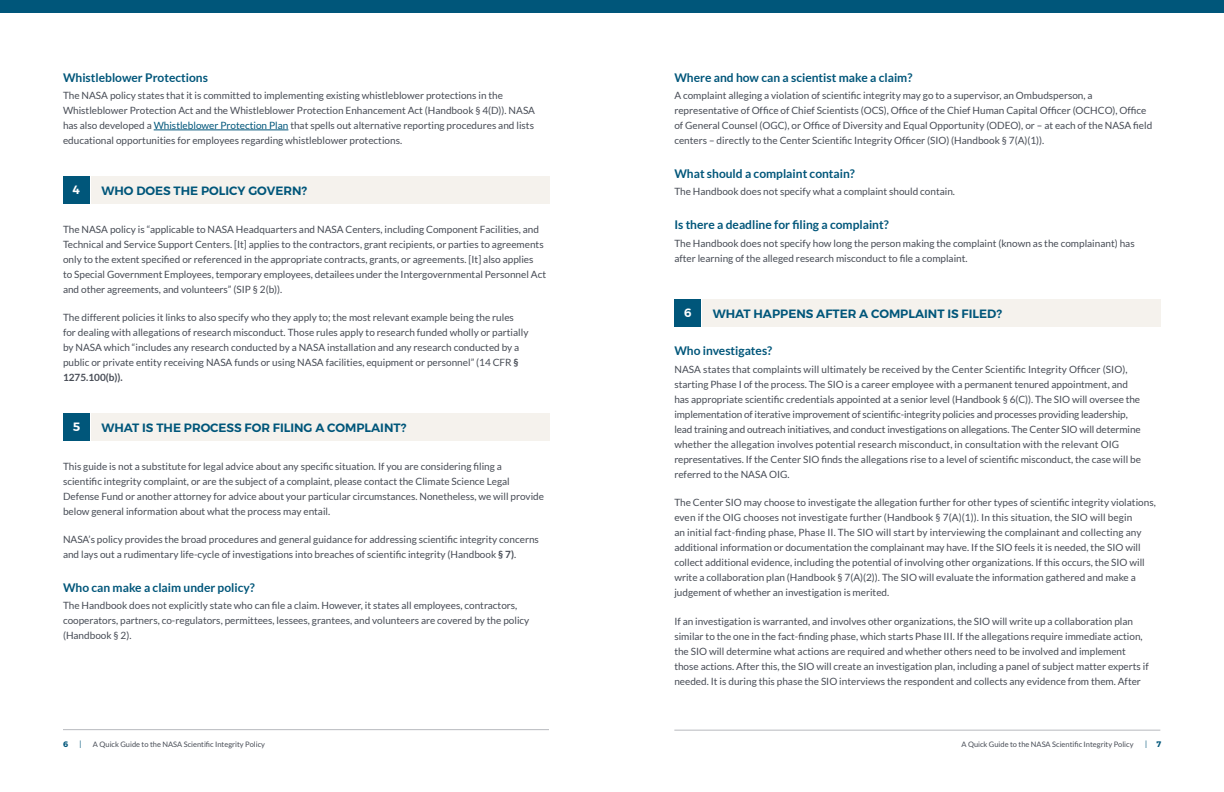
<style>
.page{position:relative;width:1224px;height:792px;background:#fff}
.page>*{position:absolute;margin:0;border:0;box-sizing:border-box;transform-origin:0 0}
.t1{font:700 12px "Lato";color:#00567a}
.t2{font:600 12px "Montserrat";color:#00567a}
.t3{font:600 12px "Montserrat";color:#fff}
.t4{font:10px/15px "Lato";color:#474c55}
.t5{font:300 8px "Montserrat";color:#00567a}
.t6{font:700 8px "Montserrat";color:#00567a}
.t7{font:7.5px "Lato";color:#474c55}
.s1{color:#00567a}
.s2{font-weight:700}
</style>
<div class="page">
<hr style="left:63px;top:729px;width:486px;height:1px;background:#b7b9be">
<hr style="left:674px;top:730px;width:486px;height:1px;background:#b7b9be">
<div style="left:0;top:0;width:620px;height:13px;background:#00567a"></div>
<div style="left:612px;top:0;width:612px;height:13px;background:#00567a"></div>
<div style="left:702px;top:299px;width:459px;height:28px;background:#f5f2ed"></div>
<div style="left:674px;top:299px;width:27px;height:28px;background:#00567a"></div>
<hr style="left:154px;top:130px;width:134px;height:1px;background:#00567a">
<div style="left:91px;top:176px;width:459px;height:28px;background:#f5f2ed"></div>
<div style="left:63px;top:176px;width:27px;height:28px;background:#00567a"></div>
<div style="left:91px;top:413px;width:459px;height:28px;background:#f5f2ed"></div>
<div style="left:63px;top:413px;width:27px;height:28px;background:#00567a"></div>
<p class="t1" style="left:63px;top:70px;width:146px">Whistleblower Protections</p>
<p class="t4" style="left:63px;top:88px;width:474px">The NASA policy states that it is committed to implementing existing whistleblower protections in the Whistleblower Protection Act and the Whistleblower Protection Enhancement Act (Handbook § 4(D)). NASA has also developed a <span class="s1">Whistleblower Protection Plan</span> that spells out alternative reporting procedures and lists educational opportunities for employees regarding whistleblower protections.</p>
<p class="t3" style="left:73px;top:181px;width:9px">4</p>
<p class="t2" style="left:101px;top:181px;width:207px">WHO DOES THE POLICY GOVERN?</p>
<p class="t4" style="left:63px;top:221px;width:485px">The NASA policy is “applicable to NASA Headquarters and NASA Centers, including Component Facilities, and Technical and Service Support Centers. [It] applies to the contractors, grant recipients, or parties to agreements only to the extent specified or referenced in the appropriate contracts, grants, or agreements. [It] also applies<br>to Special Government Employees, temporary employees, detailees under the Intergovernmental Personnel Act and other agreements, and volunteers” (SIP § 2(b)).</p>
<p class="t4" style="left:63px;top:310px;width:467px">The different policies it links to also specify who they apply to; the most relevant example being the rules for dealing with allegations of research misconduct. Those rules apply to research funded wholly or partially by NASA which “includes any research conducted by a NASA installation and any research conducted by a public or private entity receiving NASA funds or using NASA facilities, equipment or personnel” (14 CFR <span class="s2">§ 1275.100(b)).</span></p>
<p class="t3" style="left:73px;top:418px;width:9px">5</p>
<p class="t2" style="left:101px;top:418px;width:306px">WHAT IS THE PROCESS FOR FILING A COMPLAINT?</p>
<p class="t4" style="left:63px;top:458px;width:483px">This guide is not a substitute for legal advice about any specific situation. If you are considering filing a<br>scientific integrity complaint, or are the subject of a complaint, please contact the Climate Science Legal Defense Fund or another attorney for advice about your particular circumstances. Nonetheless, we will provide below general information about what the process may entail.</p>
<p class="t4" style="left:63px;top:532px;width:477px">NASA’s policy provides the broad procedures and general guidance for addressing scientific integrity concerns and lays out a rudimentary life-cycle of investigations into breaches of scientific integrity (Handbook <span class="s2">§ 7)</span>.</p>
<p class="t1" style="left:63px;top:581px;width:193px">Who can make a claim under policy?</p>
<p class="t4" style="left:63px;top:598px;width:468px">The Handbook does not explicitly state who can file a claim. However, it states all employees, contractors, cooperators, partners, co-regulators, permittees, lessees, grantees, and volunteers are covered by the policy (Handbook § 2).</p>
<p class="t1" style="left:674px;top:70px;width:240px">Where and how can a scientist make a claim?</p>
<p class="t4" style="left:674px;top:88px;width:479px">A complaint alleging a violation of scientific integrity may go to a supervisor, an Ombudsperson, a representative of Office of Chief Scientists (OCS), Office of the Chief Human Capital Officer (OCHCO), Office of General Counsel (OGC), or Office of Diversity and Equal Opportunity (ODEO), or – at each of the NASA field centers – directly to the Center Scientific Integrity Officer (SIO) (Handbook § 7(A)(1)).</p>
<p class="t1" style="left:674px;top:167px;width:182px">What should a complaint contain?</p>
<p class="t4" style="left:674px;top:184px;width:282px">The Handbook does not specify what a complaint should contain.</p>
<p class="t1" style="left:674px;top:218px;width:216px">Is there a deadline for filing a complaint?</p>
<p class="t4" style="left:674px;top:236px;width:462px">The Handbook does not specify how long the person making the complaint (known as the complainant) has after learning of the alleged research misconduct to file a complaint.</p>
<p class="t3" style="left:684px;top:304px;width:9px">6</p>
<p class="t2" style="left:713px;top:304px;width:291px">WHAT HAPPENS AFTER A COMPLAINT IS FILED?</p>
<p class="t1" style="left:674px;top:344px;width:99px">Who investigates?</p>
<p class="t4" style="left:674px;top:361px;width:468px">NASA states that complaints will ultimately be received by the Center Scientific Integrity Officer (SIO), starting Phase I of the process. The SIO is a career employee with a permanent tenured appointment, and has appropriate scientific credentials appointed at a senior level (Handbook § 6(C)). The SIO will oversee the implementation of iterative improvement of scientific-integrity policies and processes providing leadership, lead training and outreach initiatives, and conduct investigations on allegations. The Center SIO will determine whether the allegation involves potential research misconduct, in consultation with the relevant OIG representatives. If the Center SIO finds the allegations rise to a level of scientific misconduct, the case will be referred to the NASA OIG.</p>
<p class="t4" style="left:674px;top:495px;width:483px">The Center SIO may choose to investigate the allegation further for other types of scientific integrity violations, even if the OIG chooses not investigate further (Handbook § 7(A)(1)). In this situation, the SIO will begin<br>an initial fact-finding phase, Phase II. The SIO will start by interviewing the complainant and collecting any additional information or documentation the complainant may have. If the SIO feels it is needed, the SIO will collect additional evidence, including the potential of involving other organizations. If this occurs, the SIO will write a collaboration plan (Handbook § 7(A)(2)). The SIO will evaluate the information gathered and make a judgement of whether an investigation is merited.</p>
<p class="t4" style="left:674px;top:613px;width:476px">If an investigation is warranted, and involves other organizations, the SIO will write up a collaboration plan similar to the one in the fact-finding phase, which starts Phase III. If the allegations require immediate action, the SIO will determine what actions are required and whether others need to be involved and implement those actions. After this, the SIO will create an investigation plan, including a panel of subject matter experts if needed. It is during this phase the SIO interviews the respondent and collects any evidence from them. After</p>
<p class="t6" style="left:63px;top:740px;width:7px">6</p>
<p class="t5" style="left:80px;top:740px;width:3px">|</p>
<p class="t7" style="left:93px;top:741px;width:174px">A Quick Guide to the NASA Scientific Integrity Policy</p>
<p class="t7" style="left:961px;top:741px;width:174px">A Quick Guide to the NASA Scientific Integrity Policy</p>
<p class="t5" style="left:1145px;top:740px;width:18px">| <span class="s2">7</span></p>
</div>
